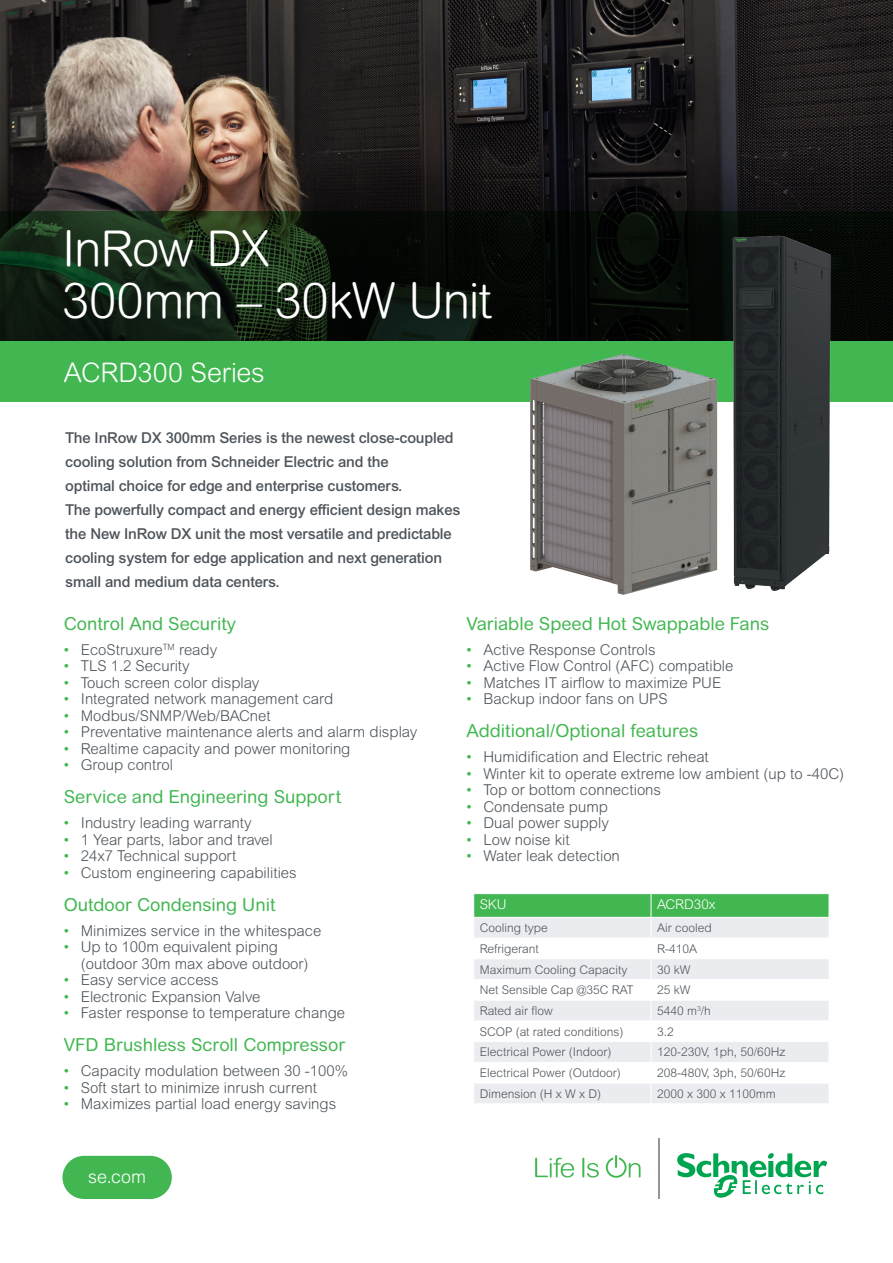
<style>
.page{position:relative;width:893px;height:1263px;background:#fff}
.page>*{position:absolute;margin:0;border:0;box-sizing:border-box;transform-origin:0 0}
.t1{font:300 49.5px/52.5px "Arial Rounded MT Pro";letter-spacing:-.025em;color:#fff}
.t2{font:300 27px "Arial Rounded MT Pro";letter-spacing:-.005em;color:#fff}
.t3{font:18px "Arial Rounded MT Pro";color:#42b751}
.Cover_Capsule{font:300 18px "Arial MT Std";color:#fff}
.t4{font:300 15px/16.5px "Arial Rounded MT Pro";color:#4d545a}
.t5{font:500 15px/24px "Arial MT Pro";letter-spacing:-.01em;color:#4d545a}
.Table_Body_White_02{font:300 13.5px "Arial MT Std";color:#fff}
.t6{font:300 12px "Arial MT Pro";color:#4d545a}
.s1{color:#42b751}
</style>
<div class="page">
<img style="left:0;top:0;width:893px;height:141px">
<svg style="left:0;top:141px;width:893px;height:70px;background:#322825"></svg>
<svg style="left:0;top:211px;width:893px;height:130px;background:#0d180d"></svg>
<div style="left:0;top:341px;width:893px;height:61px;background:#42b751"></div>
<svg style="left:535px;top:1158px;width:39px;height:19px"></svg>
<svg style="left:582px;top:1158px;width:17px;height:19px"></svg>
<svg style="left:606px;top:1155px;width:34px;height:23px"></svg>
<hr style="left:658px;top:1138px;width:1px;height:60px;background:#939598">
<svg style="left:677px;top:1153px;width:150px;height:45px"></svg>
<div style="left:62px;top:1156px;width:110px;height:43px;background:#42b751;border-radius:22px"></div>
<img style="left:708px;top:211px;width:147px;height:380px">
<img style="left:530px;top:354px;width:187px;height:241px">
<svg style="left:473px;top:894px;width:356px;height:209px"></svg>
<p class="t1" style="left:62px;top:224px;width:432px">InRow DX<br>300mm – 30kW Unit</p>
<p class="t2" style="left:64px;top:357px;width:202px">ACRD300 Series</p>
<p class="t5" style="left:65px;top:426px;width:390px">The InRow DX 300mm Series is the newest close-coupled cooling solution from Schneider Electric and the</p>
<p class="t5" style="left:65px;top:474px;width:338px">optimal choice for edge and enterprise customers.</p>
<p class="t5" style="left:65px;top:498px;width:397px">The powerfully compact and energy efficient design makes the New InRow DX unit the most versatile and predictable cooling system for edge application and next generation small and medium data centers.</p>
<p class="t3" style="left:64px;top:613px;width:174px">Control And Security</p>
<p class="t4" style="left:64px;top:642px;width:155px"><span class="s1">•</span> EcoStruxure<sup>TM</sup> ready</p>
<p class="t4" style="left:64px;top:658px;width:127px"><span class="s1">•</span> TLS 1.2 Security</p>
<p class="t4" style="left:64px;top:675px;width:197px"><span class="s1">•</span> Touch screen color display</p>
<p class="t4" style="left:64px;top:691px;width:271px"><span class="s1">•</span> Integrated network management card</p>
<p class="t4" style="left:64px;top:708px;width:208px"><span class="s1">•</span> Modbus/SNMP/Web/BACnet</p>
<p class="t4" style="left:64px;top:724px;width:355px"><span class="s1">•</span> Preventative maintenance alerts and alarm display</p>
<p class="t4" style="left:64px;top:741px;width:288px"><span class="s1">•</span> Realtime capacity and power monitoring</p>
<p class="t4" style="left:64px;top:757px;width:111px"><span class="s1">•</span> Group control</p>
<p class="t3" style="left:64px;top:786px;width:279px">Service and Engineering Support</p>
<p class="t4" style="left:64px;top:815px;width:189px"><span class="s1">•</span> Industry leading warranty</p>
<p class="t4" style="left:64px;top:832px;width:210px"><span class="s1">•</span> 1 Year parts, labor and travel</p>
<p class="t4" style="left:64px;top:848px;width:174px"><span class="s1">•</span> 24x7 Technical support</p>
<p class="t4" style="left:64px;top:865px;width:234px"><span class="s1">•</span> Custom engineering capabilities</p>
<p class="t3" style="left:64px;top:894px;width:213px">Outdoor Condensing Unit</p>
<p class="t4" style="left:64px;top:923px;width:259px"><span class="s1">•</span> Minimizes service in the whitespace</p>
<p class="t4" style="left:81px;top:939px;width:229px;text-indent:-17px"><span class="s1">•</span> Up to 100m equivalent piping (outdoor 30m max above outdoor)</p>
<p class="t4" style="left:64px;top:972px;width:156px"><span class="s1">•</span> Easy service access</p>
<p class="t4" style="left:64px;top:989px;width:198px"><span class="s1">•</span> Electronic Expansion Valve</p>
<p class="t4" style="left:64px;top:1005px;width:283px"><span class="s1">•</span> Faster response to temperature change</p>
<p class="t3" style="left:64px;top:1034px;width:283px">VFD Brushless Scroll Compressor</p>
<p class="t4" style="left:64px;top:1063px;width:286px"><span class="s1">•</span> Capacity modulation between 30 -100%</p>
<p class="t4" style="left:64px;top:1080px;width:255px"><span class="s1">•</span> Soft start to minimize inrush current</p>
<p class="t4" style="left:64px;top:1096px;width:274px"><span class="s1">•</span> Maximizes partial load energy savings</p>
<p class="Cover_Capsule" style="left:88px;top:1166px;width:59px">se.com</p>
<p class="t3" style="left:466px;top:613px;width:304px">Variable Speed Hot Swappable Fans</p>
<p class="t4" style="left:466px;top:642px;width:191px"><span class="s1">•</span> Active Response Controls</p>
<p class="t4" style="left:466px;top:658px;width:268px"><span class="s1">•</span> Active Flow Control (AFC) compatible</p>
<p class="t4" style="left:466px;top:675px;width:256px"><span class="s1">•</span> Matches IT airflow to maximize PUE</p>
<p class="t4" style="left:466px;top:691px;width:203px"><span class="s1">•</span> Backup indoor fans on UPS</p>
<p class="t3" style="left:466px;top:720px;width:233px">Additional/Optional features</p>
<p class="t4" style="left:466px;top:749px;width:244px"><span class="s1">•</span> Humidification and Electric reheat</p>
<p class="t4" style="left:466px;top:766px;width:379px"><span class="s1">•</span> Winter kit to operate extreme low ambient (up to -40C)</p>
<p class="t4" style="left:466px;top:782px;width:196px"><span class="s1">•</span> Top or bottom connections</p>
<p class="t4" style="left:466px;top:799px;width:143px"><span class="s1">•</span> Condensate pump</p>
<p class="t4" style="left:466px;top:815px;width:144px"><span class="s1">•</span> Dual power supply</p>
<p class="t4" style="left:466px;top:832px;width:105px"><span class="s1">•</span> Low noise kit</p>
<p class="t4" style="left:466px;top:848px;width:155px"><span class="s1">•</span> Water leak detection</p>
<p class="Table_Body_White_02" style="left:480px;top:897px;width:28px">SKU</p>
<p class="Table_Body_White_02" style="left:657px;top:897px;width:60px">ACRD30x</p>
<p class="t6" style="left:480px;top:920px;width:70px">Cooling type</p>
<p class="t6" style="left:657px;top:920px;width:56px">Air cooled</p>
<p class="t6" style="left:480px;top:941px;width:61px">Refrigerant</p>
<p class="t6" style="left:657px;top:941px;width:42px">R-410A</p>
<p class="t6" style="left:480px;top:962px;width:149px">Maximum Cooling Capacity</p>
<p class="t6" style="left:657px;top:962px;width:35px">30 kW</p>
<p class="t6" style="left:480px;top:982px;width:155px">Net Sensible Cap @35C RAT</p>
<p class="t6" style="left:657px;top:982px;width:35px">25 kW</p>
<p class="t6" style="left:480px;top:1003px;width:75px">Rated air flow</p>
<p class="t6" style="left:657px;top:1003px;width:55px">5440 m<sup>3</sup>/h</p>
<p class="t6" style="left:480px;top:1024px;width:145px">SCOP (at rated conditions)</p>
<p class="t6" style="left:657px;top:1024px;width:18px">3.2</p>
<p class="t6" style="left:480px;top:1045px;width:133px">Electrical Power (Indoor)</p>
<p class="t6" style="left:657px;top:1045px;width:130px">120-230V, 1ph, 50/60Hz</p>
<p class="t6" style="left:480px;top:1065px;width:143px">Electrical Power (Outdoor)</p>
<p class="t6" style="left:657px;top:1065px;width:130px">208-480V, 3ph, 50/60Hz</p>
<p class="t6" style="left:480px;top:1086px;width:123px">Dimension (H x W x D)</p>
<p class="t6" style="left:657px;top:1086px;width:120px">2000 x 300 x 1100mm</p>
</div>
